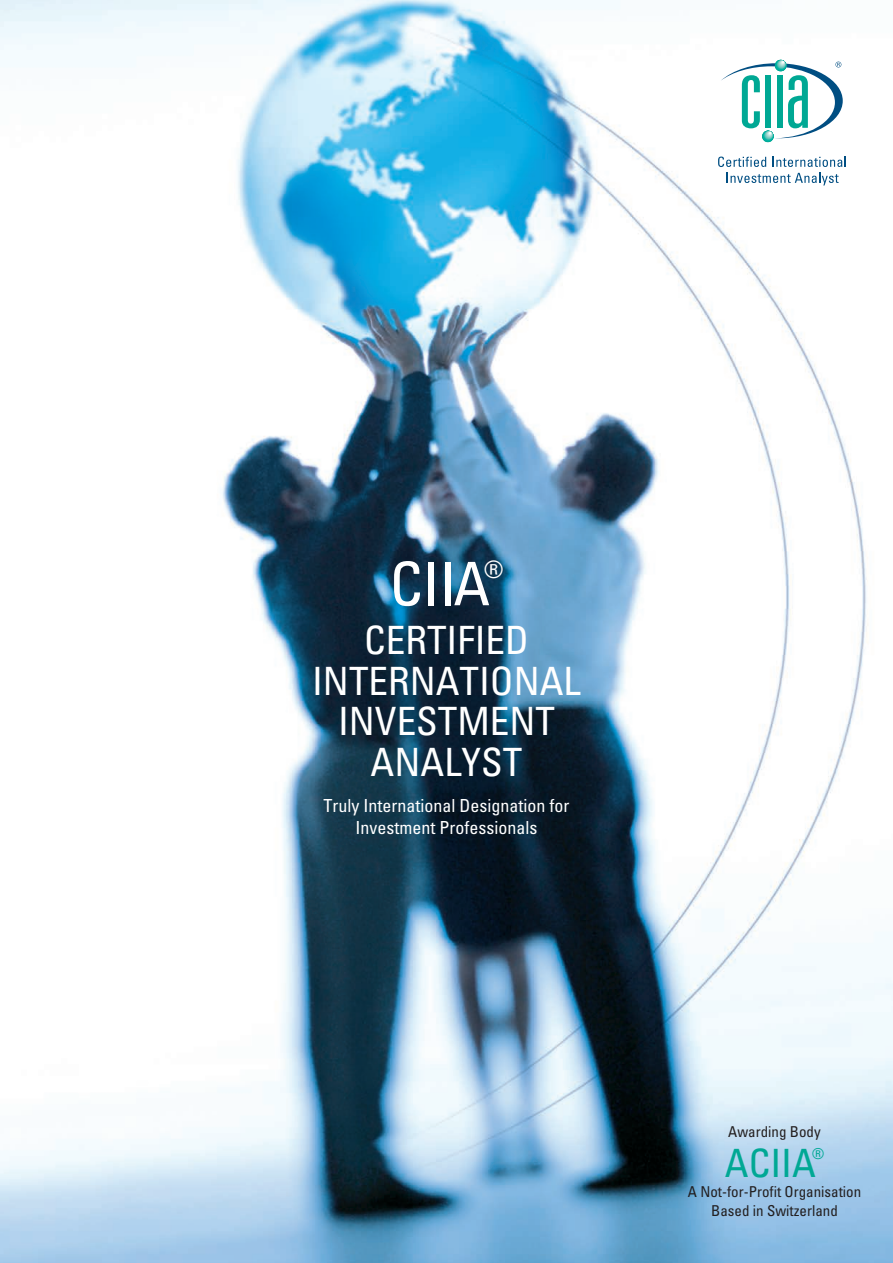
<style>
.page{position:relative;width:893px;height:1263px;background:#fff}
.page>*{position:absolute;margin:0;border:0;box-sizing:border-box;transform-origin:0 0}
.t1{font:condensed 60px "Univers";color:#fff}
.t2{font:condensed 39px/40.5px "Univers";color:#fff;text-align:center}
.t3{font:condensed 39px "Univers";color:#00a894}
.t4{font:condensed 24px "Univers";color:#fff}
.t5{font:condensed 18px/22.5px "Univers";color:#fff;text-align:center}
.t6{font:condensed 15px/19.5px "Univers";color:#231f20;text-align:center}
.t7{font:condensed 15px "Univers";color:#00a894}
</style>
<div class="page">
<img style="left:0;top:0;width:893px;height:1263px">
<svg style="left:727px;top:173px;width:112px;height:12px"></svg>
<svg style="left:718px;top:157px;width:48px;height:10px"></svg>
<svg style="left:772px;top:157px;width:74px;height:10px"></svg>
<div style="left:775px;top:60px;width:11px;height:11px;background:#00ad9a;border-radius:50%"></div>
<div style="left:777px;top:60px;width:9px;height:9px;background:#20b4a6;border-radius:50%"></div>
<div style="left:762px;top:131px;width:12px;height:11px;background:#00aa97;border-radius:50%"></div>
<div style="left:762px;top:131px;width:11px;height:11px;background:#00ac99;border-radius:50%"></div>
<div style="left:763px;top:131px;width:10px;height:10px;background:#00b5a4;border-radius:50%"></div>
<div style="left:764px;top:131px;width:9px;height:9px;background:#20bbad;border-radius:50%"></div>
<div style="left:764px;top:131px;width:9px;height:8px;background:#43beb1;border-radius:50%"></div>
<div style="left:765px;top:131px;width:8px;height:8px;background:#59c3b7;border-radius:50%"></div>
<div style="left:765px;top:131px;width:7px;height:8px;background:#5fc4b9;border-radius:50%"></div>
<svg style="left:721px;top:61px;width:122px;height:77px"></svg>
<h3 class="t4" style="left:484px;top:554px;width:21px">®</h3>
<h1 class="t1" style="left:390px;top:546px;width:102px">CIIA</h1>
<h2 class="t2" style="left:312px;top:619px;width:270px">Certi fi ed<br>Internati onal<br>Investment<br>Analyst</h2>
<p class="t5" style="left:323px;top:794px;width:247px">Truly International Designation for<br>Investment Professionals</p>
<p class="t6" style="left:728px;top:1121px;width:94px">Awarding Body</p>
<h2 class="t3" style="left:725px;top:1138px;width:93px">ACIIA</h2>
<p class="t7" style="left:812px;top:1144px;width:13px">®</p>
<p class="t6" style="left:688px;top:1181px;width:175px">A N ot-for-Profit O rganisation<br>Based in Switzerland</p>
</div>
